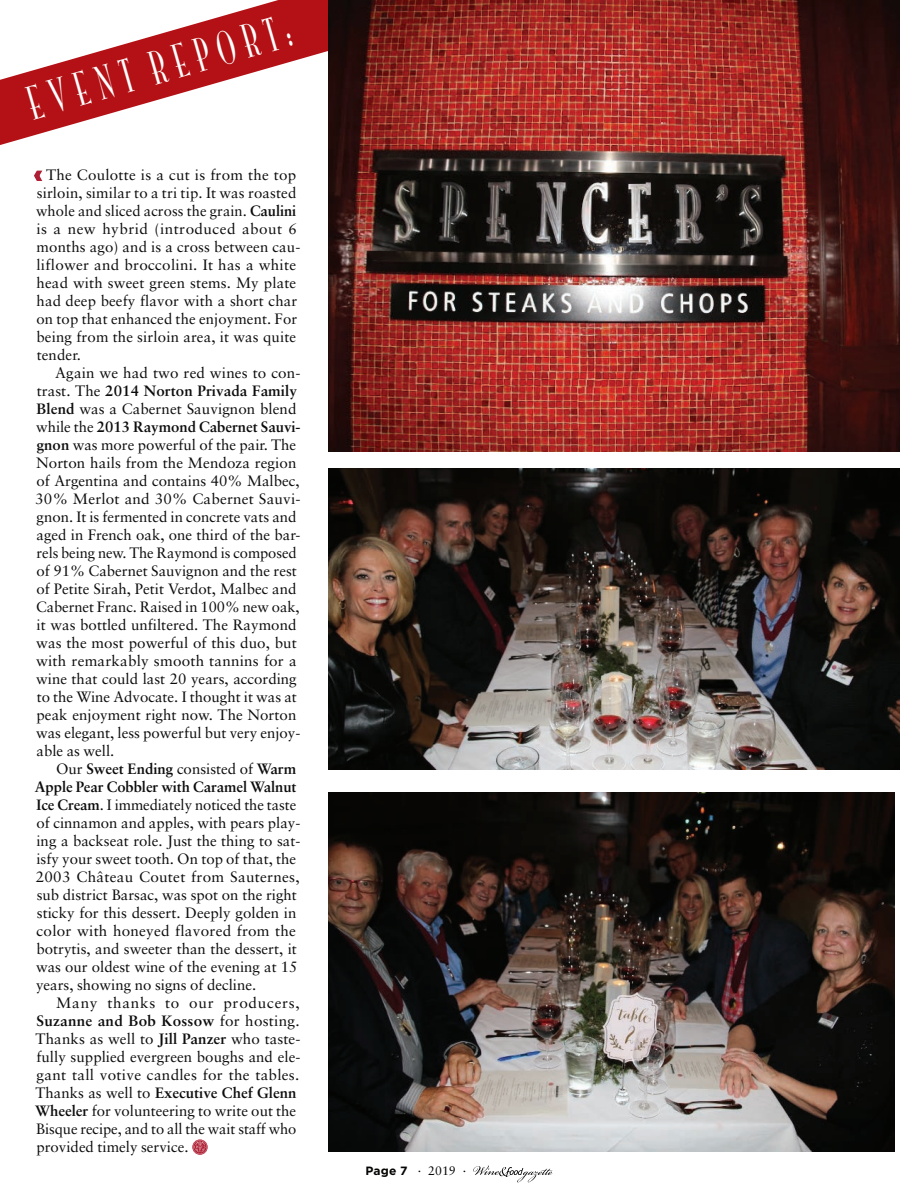
<style>
.page{position:relative;width:918px;height:1188px;background:#fff}
.page>*{position:absolute;margin:0;border:0;box-sizing:border-box;transform-origin:0 0}
.t1{font:42.3px "Mona Lisa Solid";color:#fff;scale:.63 1}
.body_copy{font:15px/18px "Sabon";color:#0b0c0b}
.t2{font:12.3px "Sabon";color:#040503}
.s1{font-family:"Press Gothic";color:#ae1e35}
.s2{font-weight:700}
.s3{font-family:"Gotham";font-weight:700;font-size:12px}
</style>
<div class="page">
<svg style="left:0;top:0;width:328px;height:145px"></svg>
<img style="left:328px;top:468px;width:572px;height:302px">
<img style="left:328px;top:792px;width:566px;height:360px">
<img style="left:328px;top:0;width:572px;height:451px">
<svg style="left:34px;top:170px;width:9px;height:11px"></svg>
<svg style="left:192px;top:1139px;width:16px;height:16px"></svg>
<svg style="left:193px;top:1140px;width:14px;height:14px"></svg>
<svg style="left:473px;top:1165px;width:80px;height:17px"></svg>
<p class="t1" style="left:22px;top:81px;width:432px;rotate:-16deg">EVENT REPORT:</p>
<p class="body_copy" style="left:35px;top:166px;width:266px"><span class="s1">&lt;</span> The Coulotte is a cut is from the top sirloin, similar to a tri tip. It was roasted whole and sliced across the grain. <span class="s2">Caulini </span>is a new hybrid (introduced about 6 months ago) and is a cross between cau&shy;liflower and broccolini. It has a white head with sweet green stems. My plate had deep beefy flavor with a short char on top that enhanced the enjoyment. For being from the sirloin area, it was quite tender.</p>
<p class="body_copy" style="left:35px;top:364px;width:267px;text-indent:20px">Again we had two red wines to con&shy;trast. The <span class="s2">2014 Norton Privada Family Blend</span> was a Cabernet Sauvignon blend while the <span class="s2">2013 Raymond Cabernet Sauvi&shy;gnon</span> was more powerful of the pair. The Norton hails from the Mendoza region of Argentina and contains 40% Malbec, 30% Merlot and 30% Cabernet Sauvi&shy;gnon. It is fermented in concrete vats and aged in French oak, one third of the bar&shy;rels being new. The Raymond is composed of 91% Cabernet Sauvignon and the rest of Petite Sirah, Petit Verdot, Malbec and Cabernet Franc. Raised in 100% new oak, it was bottled unfiltered. The Raymond was the most powerful of this duo, but with remarkably smooth tannins for a wine that could last 20 years, according to the Wine Advocate. I thought it was at peak enjoyment right now. The Norton was elegant, less powerful but very enjoy&shy;able as well.</p>
<p class="body_copy" style="left:35px;top:760px;width:267px;text-indent:21px">Our <span class="s2">Sweet Ending</span> consisted of <span class="s2">Warm Apple Pear Cobbler with Caramel Walnut Ice Cream</span>. I immediately noticed the taste of cinnamon and apples, with pears play&shy;ing a backseat role. Just the thing to sat&shy;isfy your sweet tooth. On top of that, the 2003 Château Coutet from Sauternes, sub district Barsac, was spot on the right sticky for this dessert. Deeply golden in color with honeyed flavored from the botrytis, and sweeter than the dessert, it was our oldest wine of the evening at 15 years, showing no signs of decline.</p>
<p class="body_copy" style="left:35px;top:994px;width:267px;text-indent:21px">Many thanks to our producers, <span class="s2">Suzanne and Bob Kossow</span> for hosting.<br>Thanks as well to <span class="s2">Jill Panzer</span> who taste&shy;fully supplied evergreen boughs and ele&shy;gant tall votive candles for the tables.<br>Thanks as well to <span class="s2">Executive Chef Glenn Wheeler</span> for volunteering to write out the Bisque recipe, and to all the wait staff who provided timely service.</p>
<p class="t2" style="left:365px;top:1163px;width:102px"><span class="s3">Page 7</span> · 2019 ·</p>
</div>
